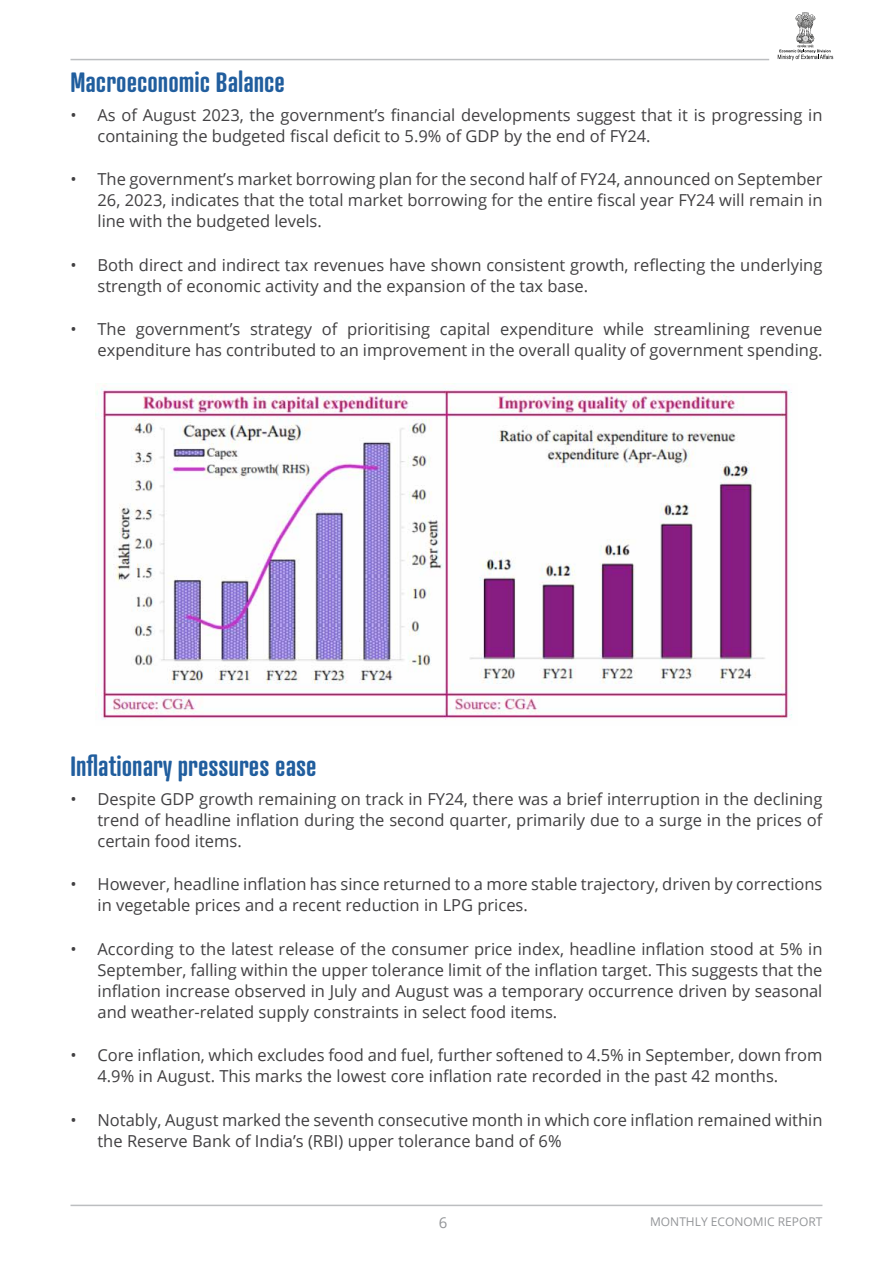
<style>
.page{position:relative;width:893px;height:1263px;background:#fff}
.page>*{position:absolute;margin:0;border:0;box-sizing:border-box;transform-origin:0 0}
.t1{font:600 27px "Atrament";color:#215e9e}
.t2{font:16.5px/21px "Open Sans";color:#414042}
.t3{font:15px "Open Sans";color:#939598}
.t4{font:12px "Open Sans";color:#939598}
</style>
<div class="page">
<img style="left:95px;top:385px;width:697px;height:335px">
<hr style="left:70px;top:59px;width:699px;height:1px;background:#bcbec0">
<hr style="left:70px;top:1205px;width:752px;height:1px;background:#bcbec0">
<svg style="left:778px;top:12px;width:55px;height:48px"></svg>
<h1 class="t1" style="left:70px;top:65px;width:216px">Macroeconomic Balance</h1>
<p class="t2" style="left:97px;top:104px;width:726px;text-indent:-27px">• As of August 2023, the government’s financial developments suggest that it is progressing in containing the budgeted fiscal deficit to 5.9% of GDP by the end of FY24.</p>
<p class="t2" style="left:97px;top:168px;width:726px;text-align:justify;text-indent:-27px">• The government’s market borrowing plan for the second half of FY24, announced on September 26, 2023, indicates that the total market borrowing for the entire fiscal year FY24 will remain in line with the budgeted levels.</p>
<p class="t2" style="left:97px;top:254px;width:726px;text-indent:-27px">• Both direct and indirect tax revenues have shown consistent growth, reflecting the underlying strength of economic activity and the expansion of the tax base.</p>
<p class="t2" style="left:70px;top:318px;width:753px;text-align:right">• The government’s strategy of prioritising capital expenditure while streamlining revenue expenditure has contributed to an improvement in the overall quality of government spending.</p>
<h1 class="t1" style="left:70px;top:749px;width:248px">Inflationary pressures ease</h1>
<p class="t2" style="left:97px;top:788px;width:726px;text-align:justify;text-indent:-27px">• Despite GDP growth remaining on track in FY24, there was a brief interruption in the declining trend of headline inflation during the second quarter, primarily due to a surge in the prices of certain food items.</p>
<p class="t2" style="left:97px;top:873px;width:726px;text-indent:-27px">• However, headline inflation has since returned to a more stable trajectory, driven by corrections in vegetable prices and a recent reduction in LPG prices.</p>
<p class="t2" style="left:97px;top:938px;width:726px;text-align:justify;text-indent:-27px">• According to the latest release of the consumer price index, headline inflation stood at 5% in September, falling within the upper tolerance limit of the inflation target. This suggests that the inflation increase observed in July and August was a temporary occurrence driven by seasonal and weather-related supply constraints in select food items.</p>
<p class="t2" style="left:97px;top:1044px;width:726px;text-indent:-27px">• Core inflation, which excludes food and fuel, further softened to 4.5% in September, down from<br>4.9% in August. This marks the lowest core inflation rate recorded in the past 42 months.</p>
<p class="t2" style="left:97px;top:1109px;width:726px;text-indent:-27px">• Notably, August marked the seventh consecutive month in which core inflation remained within the Reserve Bank of India’s (RBI) upper tolerance band of 6%</p>
<p class="t3" style="left:439px;top:1212px;width:10px">6</p>
<p class="t4" style="left:650px;top:1213px;width:174px">MONTHLY ECONOMIC REPORT</p>
</div>
